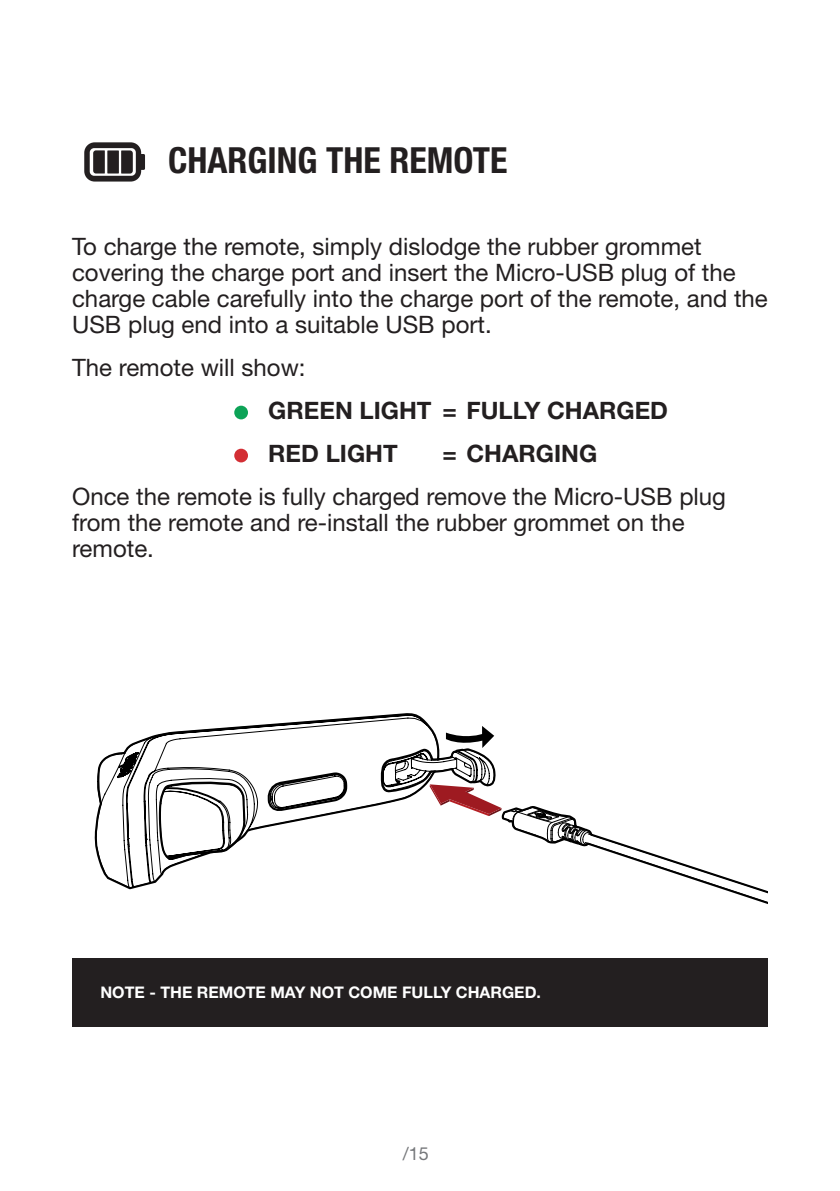
<style>
.page{position:relative;width:840px;height:1191px;background:#fff}
.page>*{position:absolute;margin:0;border:0;box-sizing:border-box;transform-origin:0 0}
.Headline_CapsLock_18{font:700 condensed 36px "Helvetica Neue LT Std";color:#231f20}
.Text{font:24px/26px "Helvetica Neue LT Std";color:#231f20}
.Text-2{font:700 24px "Helvetica Neue LT Std";color:#231f20}
.t1{font:18px "Helvetica Neue LT Std";color:#76787b}
.Notes{font:700 16px "Helvetica Neue LT Std";color:#fff}
</style>
<div class="page">
<svg style="left:94px;top:713px;width:336px;height:177px"></svg>
<svg style="left:266px;top:754px;width:82px;height:78px"></svg>
<svg style="left:84px;top:142px;width:61px;height:39px"></svg>
<div style="left:107px;top:150px;width:12px;height:23px;background:#231f20"></div>
<svg style="left:380px;top:726px;width:387px;height:178px"></svg>
<div style="left:234px;top:406px;width:14px;height:13px;background:#0da357;border-radius:50%"></div>
<div style="left:234px;top:449px;width:14px;height:13px;background:#d32e34;border-radius:50%"></div>
<div style="left:72px;top:958px;width:695px;height:68px;background:#231f20"></div>
<p class="Headline_CapsLock_18" style="left:168px;top:139px;width:340px">CHARGING THE REMOTE</p>
<p class="Text" style="left:72px;top:233px;width:696px">To charge the remote, simply dislodge the rubber grommet covering the charge port and insert the Micro-USB plug of the charge cable carefully into the charge port of the remote, and the USB plug end into a suitable USB port.</p>
<p class="Text" style="left:72px;top:354px;width:235px">The remote will show:</p>
<p class="Text-2" style="left:268px;top:396px;width:401px">GREEN LIGHT = FULLY CHARGED</p>
<p class="Text-2" style="left:268px;top:439px;width:131px">RED LIGHT</p>
<p class="Text-2" style="left:442px;top:439px;width:156px">= CHARGING</p>
<p class="Text" style="left:72px;top:483px;width:655px">Once the remote is fully charged remove the Micro-USB plug from the remote and re-install the rubber grommet on the remote.</p>
<p class="Notes" style="left:100px;top:982px;width:442px">NOTE - THE REMOTE MAY NOT COME FULLY CHARGED.</p>
<p class="t1" style="left:402px;top:1142px;width:28px">/15</p>
</div>
